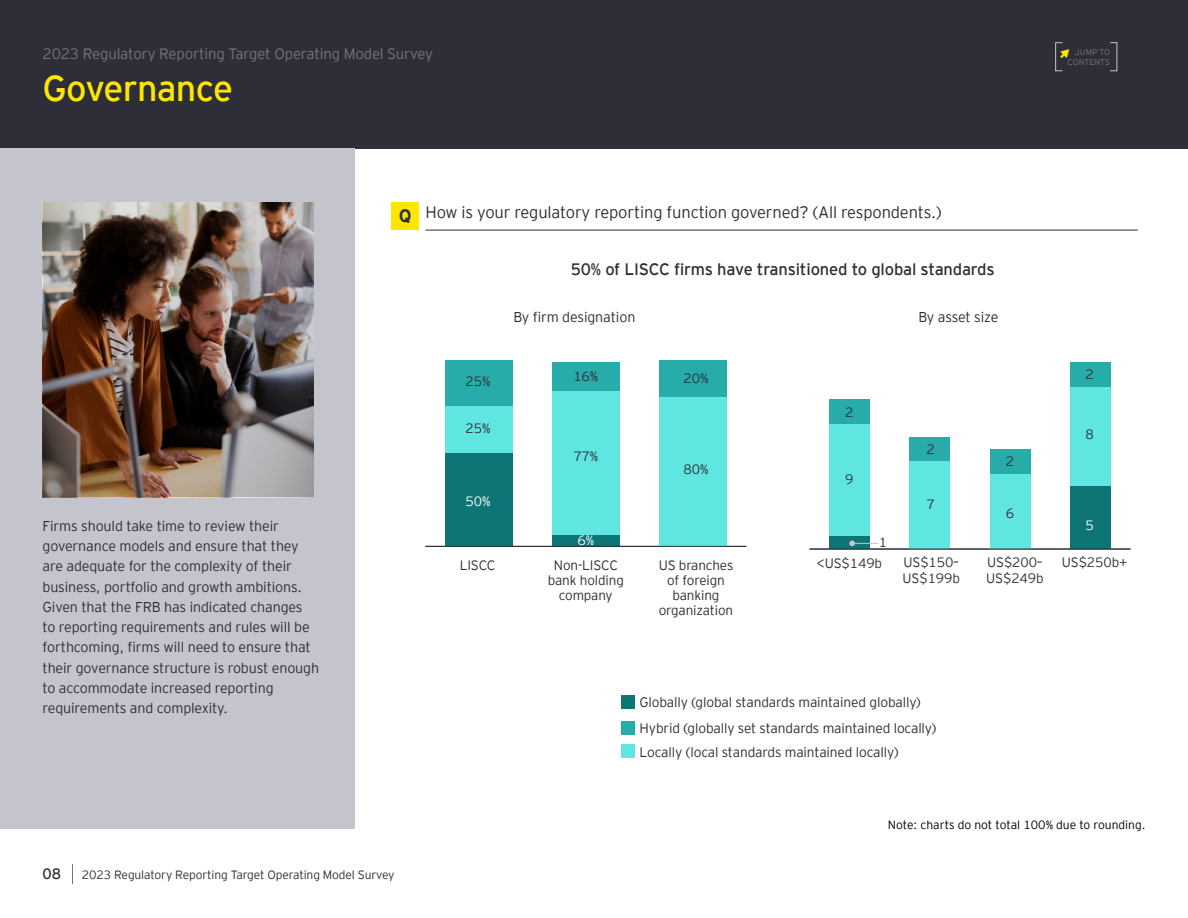
<style>
.page{position:relative;width:1188px;height:918px;background:#fff}
.page>*{position:absolute;margin:0;border:0;box-sizing:border-box;transform-origin:0 0}
.t1{font:36px "EY Interstate";letter-spacing:-.02em;color:#ffe600}
.t2{font:300 16.5px "EY Interstate";letter-spacing:-.01em;color:#2e2e38}
.t3{font:300 16.5px "EY Interstate";letter-spacing:-.01em;color:#2e2e38}
.t4{font:300 15px "EY Interstate";letter-spacing:-.01em;color:#747480}
.t5{font:15px "EY Interstate";color:#2e2e38}
.t6{font:300 14.25px/20.2px "EY Interstate";letter-spacing:-.01em;color:#2e2e38}
.t7{font:300 13.8px/24.6px "EY Interstate";letter-spacing:-.01em;color:#2e2e38}
.t8{font:300 13.5px/15px "EY Interstate";letter-spacing:-.01em;color:#2e2e38}
.t9{font:300 13.5px "EY Interstate";color:#fff}
.t10{font:300 12px "EY Interstate";letter-spacing:-.01em;color:#2e2e38}
.t11{font:300 12px "EY Interstate";color:#000}
.t12{font:300 8.25px/10.6px "EY Interstate";letter-spacing:.015em;color:#747480;text-align:right}
.s1{font-weight:700;font-size:18px}
</style>
<div class="page">
<div style="left:0;top:0;width:1188px;height:148px;background:#2e2e38"></div>
<div style="left:0;top:148px;width:355px;height:681px;background:#c4c4cd"></div>
<img style="left:43px;top:202px;width:270px;height:295px">
<svg style="left:72px;top:864px;width:1px;height:20px"></svg>
<hr style="left:426px;top:230px;width:712px;height:1px;background:#2e2e38">
<div style="left:392px;top:202px;width:27px;height:28px;background:#ffe600"></div>
<div style="left:829px;top:399px;width:41px;height:25px;background:#27acaa"></div>
<div style="left:910px;top:437px;width:40px;height:25px;background:#27acaa"></div>
<div style="left:990px;top:449px;width:40px;height:25px;background:#27acaa"></div>
<div style="left:1070px;top:362px;width:41px;height:25px;background:#27acaa"></div>
<div style="left:829px;top:424px;width:41px;height:113px;background:#60e6e1"></div>
<div style="left:910px;top:462px;width:40px;height:87px;background:#60e6e1"></div>
<div style="left:990px;top:474px;width:40px;height:75px;background:#60e6e1"></div>
<div style="left:1070px;top:387px;width:41px;height:100px;background:#60e6e1"></div>
<div style="left:829px;top:537px;width:41px;height:12px;background:#0d7575"></div>
<div style="left:1070px;top:487px;width:41px;height:62px;background:#0d7575"></div>
<svg style="left:849px;top:541px;width:29px;height:5px"></svg>
<hr style="left:810px;top:549px;width:321px;height:1px;background:#2e2e38">
<div style="left:445px;top:360px;width:68px;height:47px;background:#27acaa"></div>
<div style="left:552px;top:362px;width:68px;height:30px;background:#27acaa"></div>
<div style="left:659px;top:360px;width:68px;height:37px;background:#27acaa"></div>
<div style="left:445px;top:407px;width:68px;height:46px;background:#60e6e1"></div>
<div style="left:552px;top:392px;width:68px;height:143px;background:#60e6e1"></div>
<div style="left:659px;top:397px;width:68px;height:149px;background:#60e6e1"></div>
<div style="left:445px;top:453px;width:68px;height:93px;background:#0d7575"></div>
<div style="left:552px;top:535px;width:68px;height:11px;background:#0d7575"></div>
<hr style="left:425px;top:546px;width:321px;height:1px;background:#2e2e38">
<div style="left:621px;top:696px;width:13px;height:13px;background:#0d7575"></div>
<div style="left:621px;top:721px;width:13px;height:13px;background:#27acaa"></div>
<div style="left:621px;top:745px;width:13px;height:13px;background:#60e6e1"></div>
<div style="left:1055px;top:43px;width:8px;height:28px;border:1px solid #c4c4cd"></div>
<svg style="left:1061px;top:46px;width:2px;height:14px"></svg>
<p class="t4" style="left:43px;top:43px;width:392px">2023 Regulatory Reporting Target Operating Model Survey</p>
<h1 class="t1" style="left:43px;top:63px;width:192px">Governance</h1>
<p class="t2" style="left:399px;top:201px;width:545px"><span class="s1">Q</span> How is your regulatory reporting function governed? (All respondents.)</p>
<p class="t3" style="left:571px;top:257px;width:425px">50% of LISCC firms have transitioned to global standards</p>
<p class="t6" style="left:513px;top:306px;width:124px">By firm designation</p>
<p class="t6" style="left:918px;top:306px;width:82px">By asset size</p>
<p class="t8" style="left:466px;top:373px;width:26px">25%</p>
<p class="t8" style="left:466px;top:420px;width:26px">25%</p>
<p class="t9" style="left:466px;top:492px;width:26px">50%</p>
<p class="t8" style="left:573px;top:368px;width:26px">16%</p>
<p class="t8" style="left:573px;top:448px;width:26px">77%</p>
<p class="t8" style="left:684px;top:370px;width:26px">20%</p>
<p class="t8" style="left:684px;top:461px;width:26px">80%</p>
<p class="t8" style="left:845px;top:404px;width:10px">2</p>
<p class="t8" style="left:845px;top:471px;width:10px">9</p>
<p class="t8" style="left:926px;top:441px;width:10px">2</p>
<p class="t8" style="left:926px;top:496px;width:10px">7</p>
<p class="t8" style="left:1006px;top:453px;width:10px">2</p>
<p class="t8" style="left:1006px;top:505px;width:10px">6</p>
<p class="t12" style="left:1068px;top:46px;width:44px">JUMP TO<br>CONTENTS</p>
<p class="t8" style="left:1086px;top:366px;width:10px">2</p>
<p class="t8" style="left:1086px;top:426px;width:10px">8</p>
<p class="t6" style="left:43px;top:515px;width:278px">Firms should take time to review their governance models and ensure that they are adequate for the complexity of their business, portfolio and growth ambitions.<br>Given that the FRB has indicated changes to reporting requirements and rules will be forthcoming, firms will need to ensure that their governance structure is robust enough to accommodate increased reporting requirements and complexity.</p>
<p class="t5" style="left:43px;top:863px;width:20px">08</p>
<p class="t10" style="left:82px;top:866px;width:314px">2023 Regulatory Reporting Target Operating Model Survey</p>
<p class="t9" style="left:578px;top:531px;width:18px">6%</p>
<p class="t8" style="left:460px;top:557px;width:37px">LISCC</p>
<p class="t8" style="left:548px;top:557px;width:78px;text-align:center">Non-LISCC bank holding company</p>
<p class="t8" style="left:659px;top:557px;width:76px;text-align:center">US branches of foreign banking organization</p>
<p class="t8" style="left:879px;top:534px;width:10px">1</p>
<p class="t9" style="left:1086px;top:515px;width:10px">5</p>
<p class="t8" style="left:817px;top:555px;width:67px">&lt;US$149b</p>
<p class="t8" style="left:903px;top:553px;width:59px;line-height:16.5px">US$150–<br>US$199b</p>
<p class="t8" style="left:986px;top:553px;width:59px;line-height:16.5px">US$200–<br>US$249b</p>
<p class="t8" style="left:1062px;top:553px;width:67px">US$250b+</p>
<p class="t7" style="left:640px;top:689px;width:298px">Globally (global standards maintained globally)<br>Hybrid (globally set standards maintained locally)<br>Locally (local standards maintained locally)</p>
<p class="t11" style="left:888px;top:816px;width:259px">Note: charts do not total 100% due to rounding.</p>
</div>
